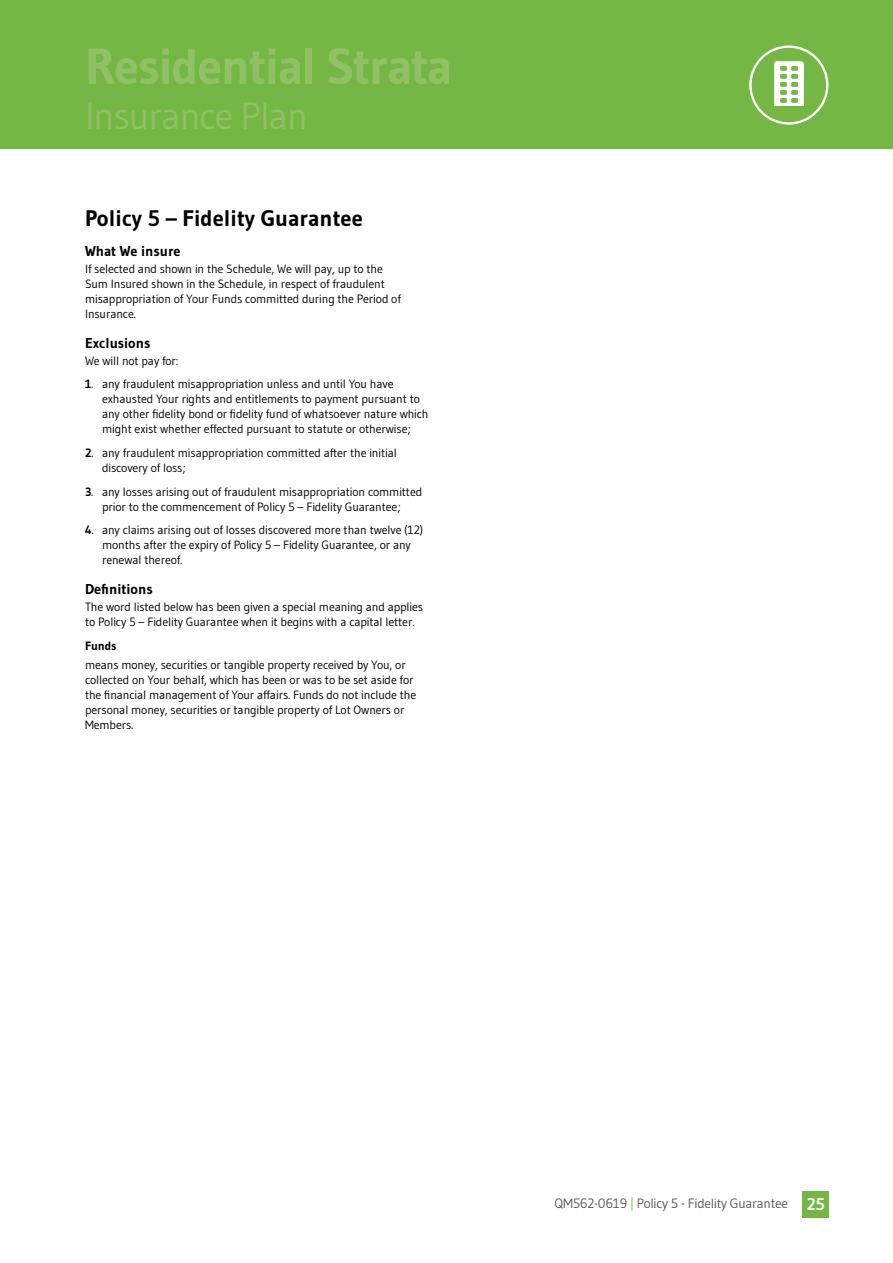
<style>
.page{position:relative;width:893px;height:1263px;background:#fff}
.page>*{position:absolute;margin:0;border:0;box-sizing:border-box;transform-origin:0 0}
.t1{font:700 50.55px "Gudea";letter-spacing:-.03em;color:#90c164}
.t2{font:37.95px "Gudea";letter-spacing:-.03em;color:#90c164}
.t3{font:700 22.5px "Gudea";color:#000}
.t4{font:700 16.8px "Gudea";color:#fff}
.t5{font:700 14.25px "Gudea";color:#000}
.t6{font:13.5px "Gudea";letter-spacing:-.02em;color:#58595b}
.t7{font:12px/15px "Gudea";letter-spacing:-.01em;color:#000}
.t8{font:700 12px "Gudea";letter-spacing:-.01em;color:#000}
.s1{font-weight:700}
.s2{color:#90c164}
</style>
<div class="page">
<div style="left:0;top:0;width:893px;height:149px;background:#74b745"></div>
<div style="left:802px;top:1191px;width:27px;height:26px;background:#74b745"></div>
<div style="left:749px;top:45px;width:79px;height:80px;border:2px solid #fff;border-radius:50%"></div>
<svg style="left:774px;top:61px;width:30px;height:45px"></svg>
<h1 class="t1" style="left:85px;top:35px;width:369px">Residential Strata</h1>
<h2 class="t2" style="left:85px;top:93px;width:224px">Insurance Plan</h2>
<h3 class="t3" style="left:85px;top:204px;width:279px">Policy 5 – Fidelity Guarantee</h3>
<p class="t5" style="left:85px;top:242px;width:97px">What We insure</p>
<p class="t7" style="left:85px;top:261px;width:317px">If selected and shown in the Schedule, We will pay, up to the Sum Insured shown in the Schedule, in respect of fraudulent misappropriation of Your Funds committed during the Period of Insurance.</p>
<p class="t5" style="left:85px;top:334px;width:67px">Exclusions</p>
<p class="t7" style="left:85px;top:353px;width:95px">We will not pay for:</p>
<p class="t7" style="left:102px;top:377px;width:328px;text-indent:-17px"><span class="s1">1</span>. any fraudulent misappropriation unless and until You have exhausted Your rights and entitlements to payment pursuant to any other fidelity bond or fidelity fund of whatsoever nature which might exist whether effected pursuant to statute or otherwise;</p>
<p class="t7" style="left:102px;top:445px;width:296px;text-indent:-17px"><span class="s1">2</span>. any fraudulent misappropriation committed after the initial discovery of loss;</p>
<p class="t7" style="left:85px;top:484px;width:339px;text-align:center"><span class="s1">3</span>. any losses arising out of fraudulent misappropriation committed prior to the commencement of Policy 5 – Fidelity Guarantee;</p>
<p class="t7" style="left:102px;top:522px;width:323px;text-indent:-17px"><span class="s1">4</span>. any claims arising out of losses discovered more than twelve (12) months after the expiry of Policy 5 – Fidelity Guarantee, or any renewal thereof.</p>
<p class="t5" style="left:85px;top:580px;width:69px">Definitions</p>
<p class="t7" style="left:85px;top:599px;width:340px">The word listed below has been given a special meaning and applies to Policy 5 – Fidelity Guarantee when it begins with a capital letter.</p>
<p class="t8" style="left:85px;top:638px;width:33px">Funds</p>
<p class="t7" style="left:85px;top:657px;width:333px">means money, securities or tangible property received by You, or collected on Your behalf, which has been or was to be set aside for the financial management of Your affairs. Funds do not include the personal money, securities or tangible property of Lot Owners or Members.</p>
<p class="t6" style="left:554px;top:1194px;width:235px">QM562-0619 <span class="s2">|</span> Policy 5 - Fidelity Guarantee</p>
<h3 class="t4" style="left:807px;top:1194px;width:20px">25</h3>
</div>
